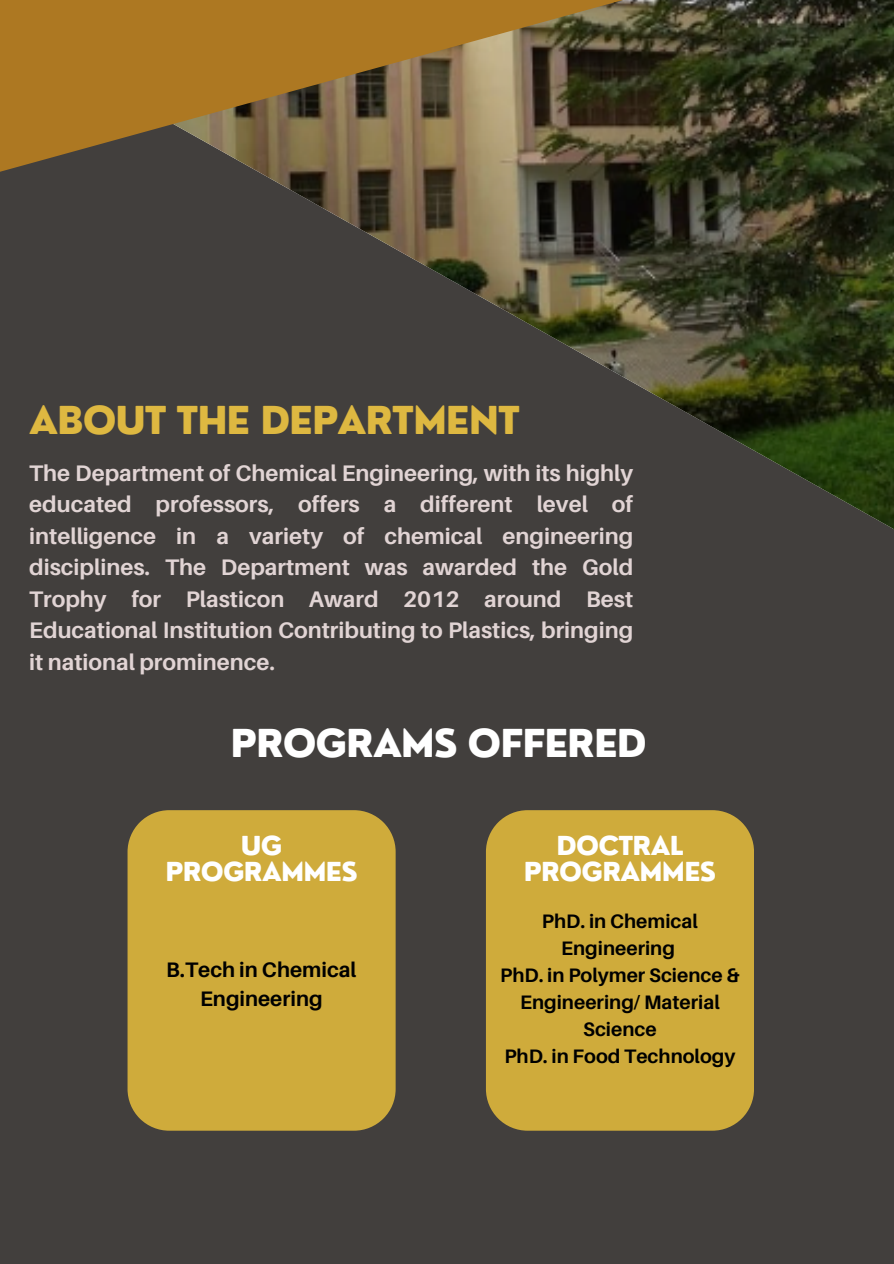
<style>
.page{position:relative;width:894px;height:1264px;background:#fff}
.page>*{position:absolute;margin:0;border:0;box-sizing:border-box;transform-origin:0 0}
.t1{font:800 37.5px "Nourd";letter-spacing:-.03em;color:#deb841}
.t2{font:800 37.5px "Nourd";letter-spacing:-.03em;color:#fff}
.t3{font:800 25.5px/26.5px "Nourd";letter-spacing:-.03em;color:#fff;text-align:center}
.t4{font:700 22.5px/31.5px "Aileron";color:#e1d4d4;text-align:justify}
.t5{font:700 21px/29.2px "Aileron";color:#000;text-align:center}
.t6{font:700 19.5px/27px "Aileron";color:#000;text-align:center}
</style>
<div class="page">
<div style="left:0;top:0;width:893px;height:1263px;background:#423f3d"></div>
<img style="left:266px;top:0;width:627px;height:529px">
<svg style="left:0;top:0;width:677px;height:176px;background:#866834"></svg>
<div style="left:127px;top:810px;width:268px;height:320px;background:#cfab3b"></div>
<div style="left:486px;top:810px;width:267px;height:320px;background:#cfab3b"></div>
<h3 class="t1" style="left:29px;top:396px;width:492px">ABOUT THE DEPARTMENT</h3>
<h1 class="t4" style="left:29px;top:456px;width:605px">The Department of Chemical Engineering, with its highly educated professors, offers a different level of intelligence in a variety of chemical engineering disciplines. The Department was awarded the Gold Trophy for Plasticon Award 2012 around Best Educational Institution Contributing to Plastics, bringing it national prominence.</h1>
<h3 class="t2" style="left:230px;top:719px;width:417px">PROGRAMS OFFERED</h3>
<p class="t3" style="left:165px;top:831px;width:194px">UG<br>PROGRAMMES</p>
<h1 class="t5" style="left:166px;top:954px;width:192px">B.Tech in Chemical<br>Engineering</h1>
<p class="t3" style="left:523px;top:831px;width:194px">DOCTRAL<br>PROGRAMMES</p>
<p class="t6" style="left:542px;top:907px;width:157px">PhD. in Chemical<br>Engineering</p>
<p class="t6" style="left:500px;top:961px;width:241px">PhD. in Polymer Science &amp;<br>Engineering/ Material<br>Science</p>
<h2 class="t6" style="left:504px;top:1042px;width:232px">PhD. in Food Technology</h2>
</div>
